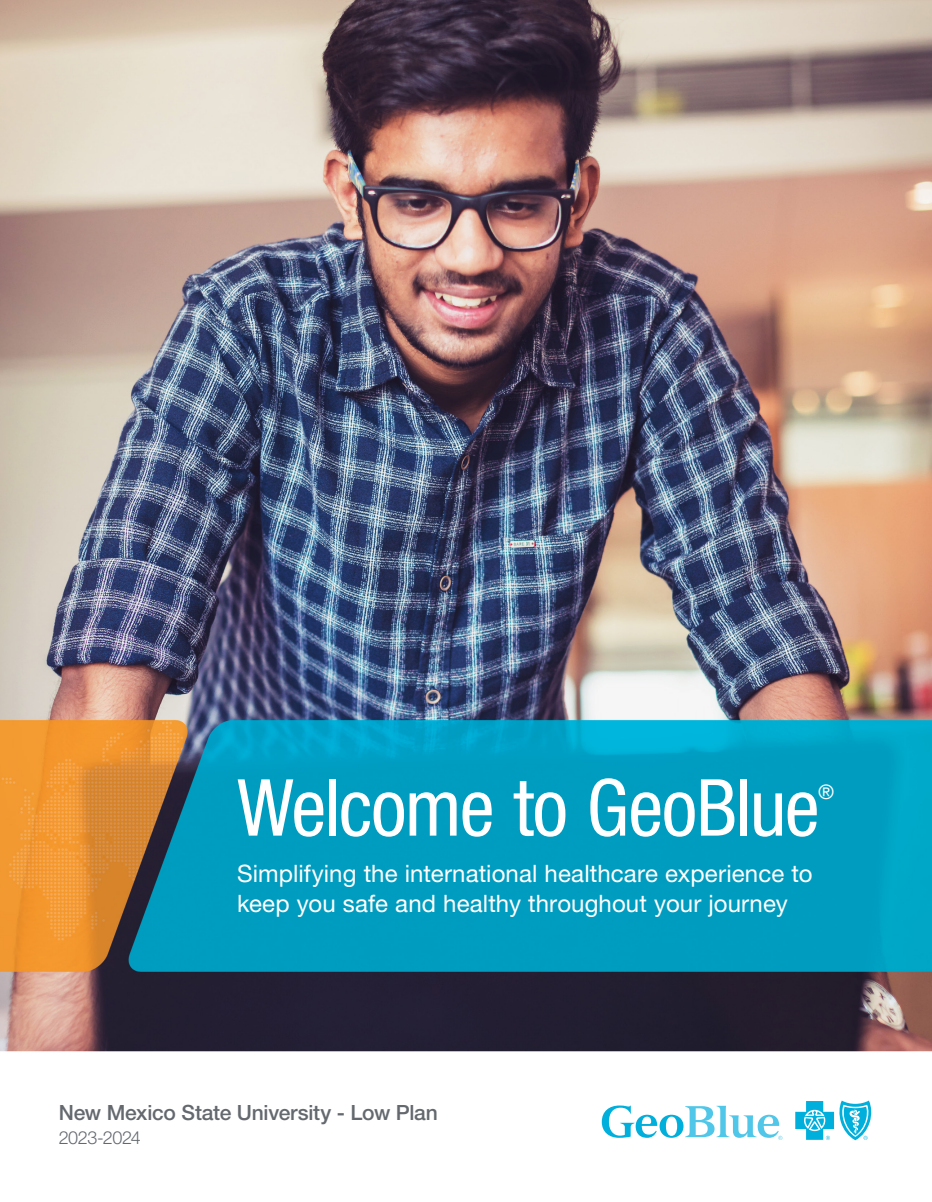
<style>
.page{position:relative;width:932px;height:1202px;background:#fff}
.page>*{position:absolute;margin:0;border:0;box-sizing:border-box;transform-origin:0 0}
.t1{font:condensed 78.75px "Helvetica Neue LT Std";letter-spacing:-.02em;color:#fff}
.t2{font:24px/30px "Helvetica Neue LT Std";letter-spacing:.005em;color:#fff}
.t3{font:500 21px "Helvetica Neue LT Std";letter-spacing:-.01em;color:#64696f}
.t4{font:condensed 20.1px "Helvetica Neue LT Std";color:#fff}
.t5{font:300 18px "Helvetica Neue LT Std";letter-spacing:-.03em;color:#64696f}
</style>
<div class="page">
<img style="left:0;top:0;width:932px;height:1052px">
<svg style="left:601px;top:1105px;width:181px;height:34px"></svg>
<svg style="left:795px;top:1100px;width:76px;height:40px"></svg>
<h1 class="t1" style="left:237px;top:762px;width:584px">Welcome to GeoBlue</h1>
<p class="t4" style="left:818px;top:780px;width:18px">®</p>
<p class="t2" style="left:237px;top:858px;width:577px">Simplifying the international healthcare experience to keep you safe and healthy throughout your journey</p>
<p class="t3" style="left:59px;top:1100px;width:380px">New Mexico State University - Low Plan</p>
<p class="t5" style="left:59px;top:1126px;width:83px">2023-2024</p>
</div>
